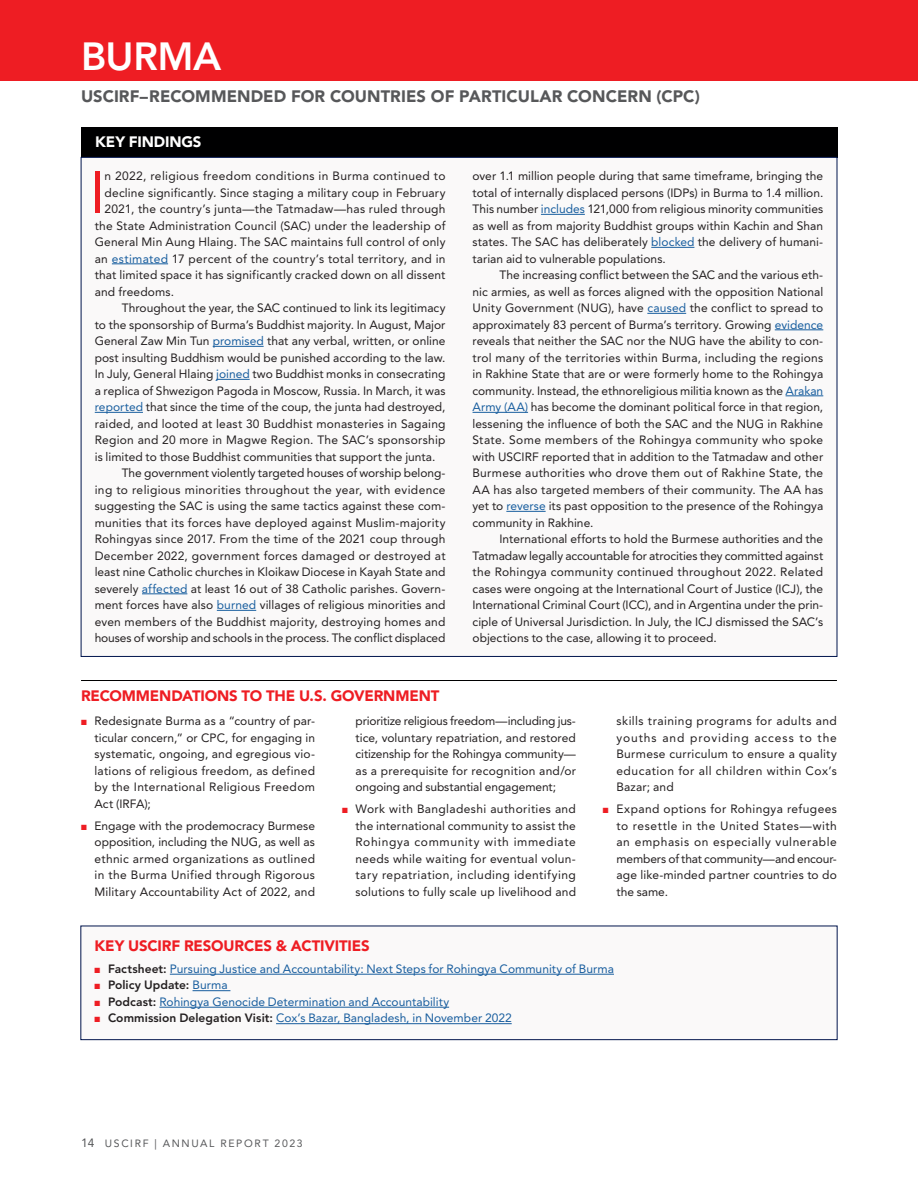
<style>
.page{position:relative;width:918px;height:1188px;background:#fff}
.page>*{position:absolute;margin:0;border:0;box-sizing:border-box;transform-origin:0 0}
.Key_Findings_DROP_ca{font:58.65px "Avenir LT Std";color:#ee1d23}
.t1{font:800 39px "Avenir LT Std";letter-spacing:-.01em;color:#fff}
.Country_Tier_info{font:900 16.5px "Avenir LT Std";letter-spacing:.005em;color:#57585a}
.Recomendations_HEAD{font:900 15px "Avenir LT Std";letter-spacing:-.01em;color:#ee1d23}
.Resource_and_Activit{font:900 15px "Avenir LT Std";letter-spacing:-.01em;color:#ee1d23}
.Key_Findings__HEAD{font:900 15px "Avenir LT Std";letter-spacing:-.01em;color:#fff}
.Key_Findings_INDENT{font:12px/16.5px "Avenir LT Std";letter-spacing:.005em;color:#231f20;text-align:justify}
.Key_Findings_DROP_ca-2{font:12px "Avenir LT Std";letter-spacing:.015em;color:#231f20}
.t2{font:12px "Avenir LT Std";letter-spacing:.005em;color:#175d9e}
.t3{font:800 12px "Avenir LT Std";letter-spacing:.005em;color:#231f20}
.t4{font:10.5px "Avenir LT Std";letter-spacing:.155em;color:#57585a}
.s1{color:#175d9e}
.s2{color:#ee1d23}
.s3{font-weight:800;color:#231f20}
.s4{font-weight:400;color:#175d9e}
.s5{font-size:12px}
</style>
<div class="page">
<div style="left:0;top:0;width:918px;height:81px;background:#ee1d23"></div>
<div style="left:81px;top:127px;width:756px;height:30px;background:#000001"></div>
<div style="left:81px;top:157px;width:756px;height:499px;background:#faf9f9"></div>
<hr style="left:112px;top:264px;width:56px;height:1px;background:#175d9e">
<hr style="left:213px;top:346px;width:51px;height:1px;background:#175d9e">
<hr style="left:216px;top:379px;width:34px;height:1px;background:#175d9e">
<hr style="left:95px;top:412px;width:48px;height:1px;background:#175d9e">
<hr style="left:142px;top:594px;width:45px;height:1px;background:#175d9e">
<hr style="left:217px;top:610px;width:39px;height:1px;background:#175d9e">
<hr style="left:541px;top:214px;width:44px;height:1px;background:#175d9e">
<hr style="left:651px;top:247px;width:43px;height:1px;background:#175d9e">
<hr style="left:647px;top:313px;width:39px;height:1px;background:#175d9e">
<hr style="left:775px;top:330px;width:48px;height:1px;background:#175d9e">
<hr style="left:786px;top:396px;width:37px;height:1px;background:#175d9e">
<hr style="left:473px;top:412px;width:55px;height:1px;background:#175d9e">
<hr style="left:506px;top:511px;width:40px;height:1px;background:#175d9e">
<hr style="left:81px;top:680px;width:756px;height:1px;background:#000001">
<div style="left:81px;top:926px;width:756px;height:114px;background:#faf9f9"></div>
<hr style="left:170px;top:974px;width:444px;height:1px;background:#175d9e">
<hr style="left:193px;top:990px;width:37px;height:1px;background:#175d9e">
<hr style="left:159px;top:1007px;width:290px;height:1px;background:#175d9e">
<hr style="left:276px;top:1023px;width:236px;height:1px;background:#175d9e">
<div style="left:81px;top:926px;width:756px;height:114px;border:1px solid #00144c"></div>
<h2 class="t1" style="left:81px;top:33px;width:142px">BURMA</h2>
<p class="Country_Tier_info" style="left:81px;top:87px;width:620px">USCIRF–RECOMMENDED FOR COUNTRIES OF PARTICULAR CONCERN (CPC)</p>
<p class="Key_Findings__HEAD" style="left:95px;top:133px;width:108px">KEY FINDINGS</p>
<p class="Key_Findings_DROP_ca" style="left:90px;top:159px;width:17px">I</p>
<p class="Key_Findings_DROP_ca-2" style="left:105px;top:169px;width:342px">n 2022, religious freedom conditions in Burma continued to</p>
<p class="Key_Findings_DROP_ca-2" style="left:105px;top:186px;width:342px">decline significantly. Since staging a military coup in February</p>
<p class="Key_Findings_DROP_ca-2" style="left:105px;top:202px;width:342px">2021, the country’s junta—the Tatmadaw—has ruled through</p>
<p class="Key_Findings_DROP_ca-2" style="left:95px;top:219px;width:352px">the State Administration Council (SAC) under the leadership of</p>
<p class="Key_Findings_DROP_ca-2" style="left:95px;top:235px;width:352px">General Min Aung Hlaing. The SAC maintains full control of only</p>
<p class="Key_Findings_DROP_ca-2" style="left:95px;top:252px;width:352px">an <span class="s1">estimated</span> 17 percent of the country’s total territory, and in</p>
<p class="Key_Findings_DROP_ca-2" style="left:95px;top:268px;width:352px">that limited space it has significantly cracked down on all dissent</p>
<p class="Key_Findings_DROP_ca-2" style="left:95px;top:285px;width:81px">and freedoms.</p>
<p class="Key_Findings_INDENT" style="left:95px;top:300px;width:352px;text-indent:27px">Throughout the year, the SAC continued to link its legitimacy to the sponsorship of Burma’s Buddhist majority. In August, Major General Zaw Min Tun <span class="s1">promised</span> that any verbal, written, or online post insulting Buddhism would be punished according to the law.<br>In July, General Hlaing <span class="s1">joined</span> two Buddhist monks in consecrating a replica of Shwezigon Pagoda in Moscow, Russia. In March, it was <span class="s1">reported</span> that since the time of the coup, the junta had destroyed, raided, and looted at least 30 Buddhist monasteries in Sagaing Region and 20 more in Magwe Region. The SAC’s sponsorship is limited to those Buddhist communities that support the junta.</p>
<p class="Key_Findings_INDENT" style="left:95px;top:465px;width:352px;text-indent:27px">The government violently targeted houses of worship belong&shy;ing to religious minorities throughout the year, with evidence suggesting the SAC is using the same tactics against these com&shy;munities that its forces have deployed against Muslim-majority Rohingyas since 2017. From the time of the 2021 coup through December 2022, government forces damaged or destroyed at least nine Catholic churches in Kloikaw Diocese in Kayah State and severely <span class="s1">affected</span> at least 16 out of 38 Catholic parishes. Govern&shy;ment forces have also <span class="s1">burned</span> villages of religious minorities and even members of the Buddhist majority, destroying homes and houses of worship and schools in the process. The conflict displaced</p>
<p class="Key_Findings_INDENT" style="left:473px;top:168px;width:352px">over 1.1 million people during that same timeframe, bringing the total of internally displaced persons (IDPs) in Burma to 1.4 million.<br>This number <span class="s1">includes</span> 121,000 from religious minority communities</p>
<p class="Key_Findings_INDENT" style="left:473px;top:217px;width:352px">as well as from majority Buddhist groups within Kachin and Shan states. The SAC has deliberately <span class="s1">blocked</span> the delivery of humani&shy;tarian aid to vulnerable populations.</p>
<p class="Key_Findings_INDENT" style="left:473px;top:267px;width:352px;text-indent:27px">The increasing conflict between the SAC and the various eth&shy;nic armies, as well as forces aligned with the opposition National Unity Government (NUG), have <span class="s1">caused</span> the conflict to spread to approximately 83 percent of Burma’s territory. Growing <span class="s1">evidence </span>reveals that neither the SAC nor the NUG have the ability to con&shy;trol many of the territories within Burma, including the regions in Rakhine State that are or were formerly home to the Rohingya community. Instead, the ethnoreligious militia known as the <span class="s1">Arakan Army (AA)</span> has become the dominant political force in that region, lessening the influence of both the SAC and the NUG in Rakhine State. Some members of the Rohingya community who spoke with USCIRF reported that in addition to the Tatmadaw and other Burmese authorities who drove them out of Rakhine State, the AA has also targeted members of their community. The AA has yet to <span class="s1">reverse</span> its past opposition to the presence of the Rohingya community in Rakhine.</p>
<p class="Key_Findings_INDENT" style="left:473px;top:531px;width:352px;text-indent:27px">International efforts to hold the Burmese authorities and the Tatmadaw legally accountable for atrocities they committed against the Rohingya community continued throughout 2022. Related cases were ongoing at the International Court of Justice (ICJ), the International Criminal Court (ICC), and in Argentina under the prin&shy;ciple of Universal Jurisdiction. In July, the ICJ dismissed the SAC’s objections to the case, allowing it to proceed.</p>
<p class="Recomendations_HEAD" style="left:81px;top:687px;width:360px">RECOMMENDATIONS TO THE U.S. GOVERNMENT</p>
<p class="Key_Findings_INDENT" style="left:95px;top:713px;width:222px;text-indent:-13px"><span class="s2">■</span> Redesignate Burma as a “country of par&shy;ticular concern,” or CPC, for engaging in systematic, ongoing, and egregious vio&shy;lations of religious freedom, as defined by the International Religious Freedom Act (IRFA);</p>
<p class="Key_Findings_INDENT" style="left:95px;top:818px;width:222px;text-indent:-13px"><span class="s2">■</span> Engage with the prodemocracy Burmese opposition, including the NUG, as well as ethnic armed organizations as outlined in the Burma Unified through Rigorous Military Accountability Act of 2022, and</p>
<p class="Key_Findings_INDENT" style="left:356px;top:713px;width:222px">prioritize religious freedom—including jus&shy;tice, voluntary repatriation, and restored citizenship for the Rohingya community— as a prerequisite for recognition and/or ongoing and substantial engagement;</p>
<p class="Key_Findings_INDENT" style="left:356px;top:801px;width:222px;text-indent:-13px"><span class="s2">■</span> Work with Bangladeshi authorities and the international community to assist the Rohingya community with immediate needs while waiting for eventual volun&shy;tary repatriation, including identifying solutions to fully scale up livelihood and</p>
<p class="Key_Findings_INDENT" style="left:616px;top:713px;width:222px">skills training programs for adults and youths and providing access to the Burmese curriculum to ensure a quality education for all children within Cox’s Bazar; and</p>
<p class="Key_Findings_INDENT" style="left:616px;top:801px;width:222px;text-indent:-13px"><span class="s2">■</span> Expand options for Rohingya refugees to resettle in the United States—with an emphasis on especially vulnerable members of that community—and encour&shy;age like-minded partner countries to do the same.</p>
<p class="Resource_and_Activit" style="left:95px;top:937px;width:277px">KEY USCIRF RESOURCES &amp; ACTIVITIES</p>
<p class="t2" style="left:95px;top:962px;width:521px"><span class="s2">■</span> <span class="s3">Factsheet:</span> Pursuing Justice and Accountability: Next Steps for Rohingya Community of Burma</p>
<p class="t3" style="left:95px;top:978px;width:135px"><span class="s2">■</span> Policy Update: <span class="s4">Burma</span></p>
<p class="t2" style="left:95px;top:995px;width:356px"><span class="s2">■</span> <span class="s3">Podcast:</span> Rohingya Genocide Determination and Accountability</p>
<p class="t2" style="left:95px;top:1011px;width:419px"><span class="s2">■</span> <span class="s3">Commission Delegation Visit:</span> Cox’s Bazar, Bangladesh, in November 2022</p>
<p class="t4" style="left:81px;top:1137px;width:223px"><span class="s5">14</span> USCIRF | ANNUAL REPORT 2023</p>
</div>
